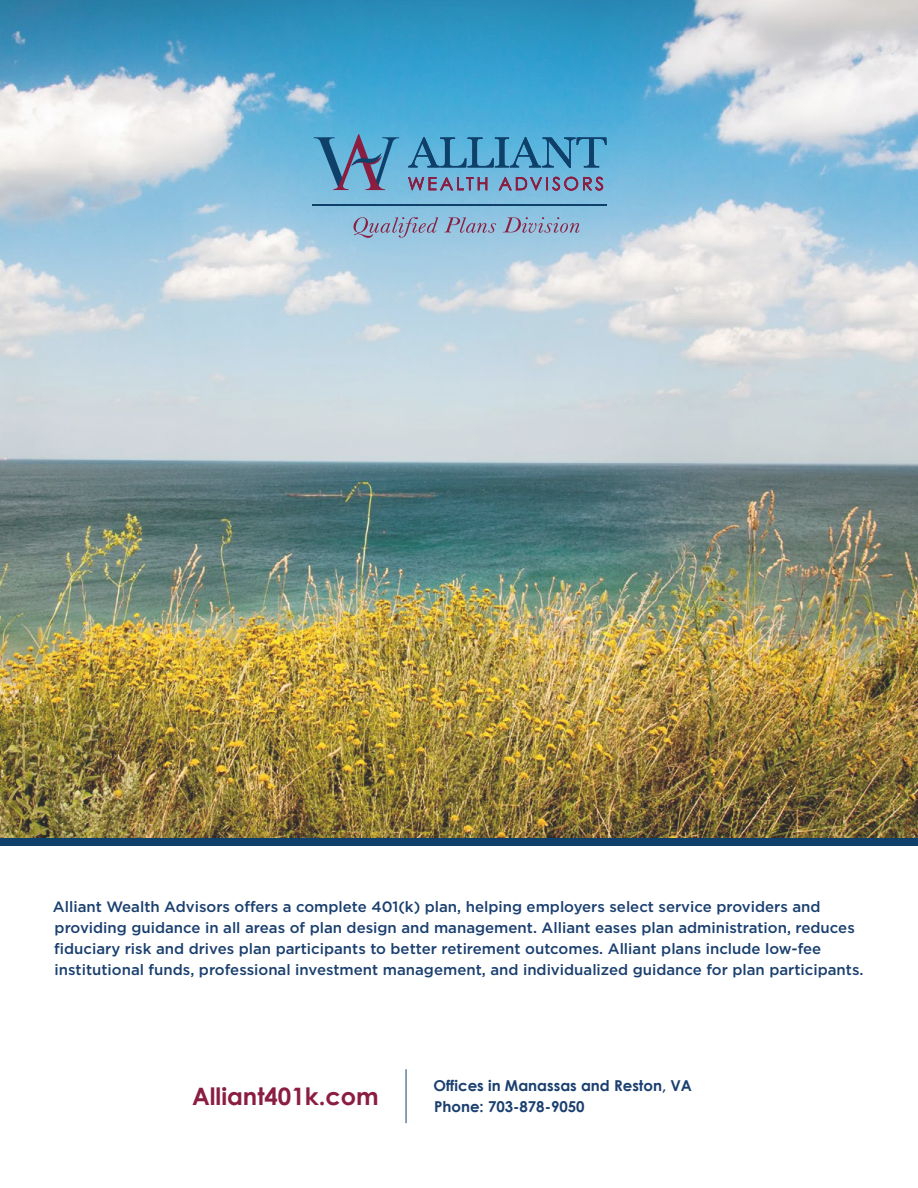
<style>
.page{position:relative;width:918px;height:1188px;background:#fff}
.page>*{position:absolute;margin:0;border:0;box-sizing:border-box;transform-origin:0 0}
.t1{font:700 24px "Century Gothic";color:#8b1d41}
.t2{font:500 15px/21px "Gotham";color:#1a3f6f}
.t3{font:700 15px/21px "Century Gothic";color:#1a3f6f}
</style>
<div class="page">
<img style="left:0;top:0;width:918px;height:839px">
<div style="left:0;top:839px;width:918px;height:7px;background:#0e406a"></div>
<hr style="left:406px;top:1069px;width:1px;height:54px;background:#1a3f6f">
<hr style="left:312px;top:204px;width:294px;height:1px;background:#0e406a">
<svg style="left:314px;top:134px;width:85px;height:56px;background:#6093b8"></svg>
<svg style="left:354px;top:217px;width:84px;height:21px;background:#90a6c4"></svg>
<svg style="left:444px;top:217px;width:52px;height:16px"></svg>
<svg style="left:503px;top:217px;width:77px;height:16px"></svg>
<svg style="left:408px;top:137px;width:198px;height:31px;background:#4793bb"></svg>
<svg style="left:408px;top:177px;width:79px;height:13px"></svg>
<svg style="left:499px;top:177px;width:104px;height:14px"></svg>
<p class="t2" style="left:53px;top:896px;width:812px">Alliant Wealth Advisors offers a complete 401(k) plan, helping employers select service providers and providing guidance in all areas of plan design and management. Alliant eases plan administration, reduces fiduciary risk and drives plan participants to better retirement outcomes. Alliant plans include low-fee institutional funds, professional investment management, and individualized guidance for plan participants.</p>
<h1 class="t1" style="left:192px;top:1081px;width:188px">Alliant401k.com</h1>
<p class="t3" style="left:433px;top:1075px;width:260px">Offices in Manassas and Reston, VA<br>Phone: 703-878-9050</p>
</div>
